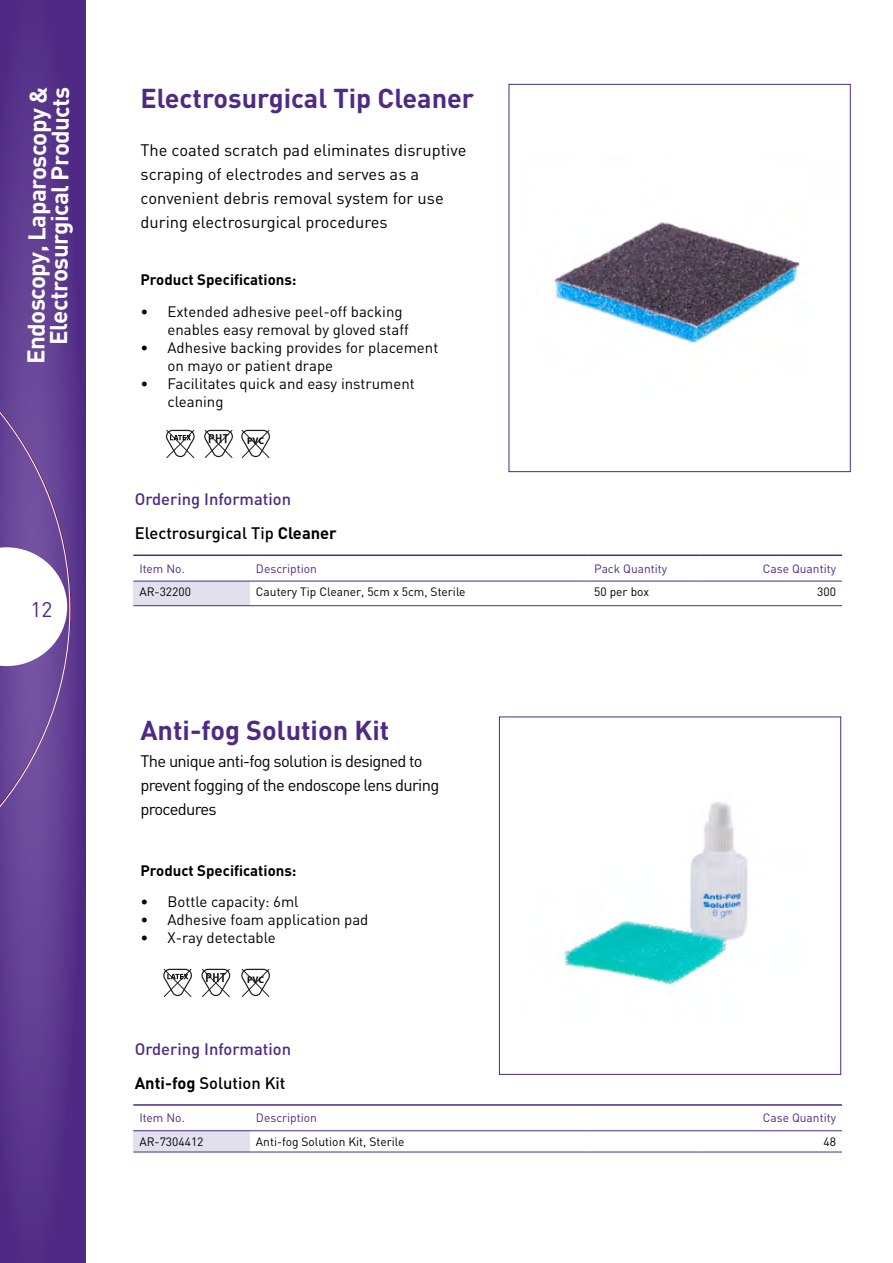
<style>
.page{position:relative;width:893px;height:1263px;background:#fff}
.page>*{position:absolute;margin:0;border:0;box-sizing:border-box;transform-origin:0 0}
.t1{font:700 27px "DIN";color:#4f2a84}
.t2{font:700 24px "DIN";letter-spacing:-.03em;color:#fff}
.t3{font:21px "DIN";color:#4f2a84}
.t4{font:16.5px/24px "DIN";letter-spacing:-.01em;color:#000}
.t5{font:16.5px/24px "DIN";letter-spacing:-.04em;color:#000}
.t6{font:500 16.5px "DIN";color:#000}
.t7{font:500 16.5px "DIN";color:#4f2a84}
.t8{font:15px/18px "DIN";color:#000}
.t9{font:700 15px "DIN";color:#000}
.t10{font:12px "DIN";color:#000}
.t11{font:12px "DIN";color:#4f2a84}
.t12{font:700 9.6px "Myriad Pro";letter-spacing:-.005em;color:#000}
.s1{font-weight:700}
</style>
<div class="page">
<svg style="left:0;top:0;width:85px;height:1263px;background:#56328a"></svg>
<svg style="left:0;top:296px;width:71px;height:626px;background:#7e62a6"></svg>
<svg style="left:133px;top:580px;width:709px;height:1px"></svg>
<div style="left:133px;top:581px;width:117px;height:25px;background:#e3e0ee"></div>
<hr style="left:133px;top:554px;width:117px;height:2px;background:#4f2a84">
<hr style="left:250px;top:554px;width:338px;height:2px;background:#4f2a84">
<hr style="left:588px;top:554px;width:112px;height:2px;background:#4f2a84">
<hr style="left:700px;top:554px;width:142px;height:2px;background:#4f2a84">
<hr style="left:133px;top:581px;width:117px;height:1px;background:#4f2a84">
<hr style="left:250px;top:581px;width:338px;height:1px;background:#4f2a84">
<hr style="left:588px;top:581px;width:112px;height:1px;background:#4f2a84">
<hr style="left:700px;top:581px;width:142px;height:1px;background:#4f2a84">
<hr style="left:133px;top:605px;width:117px;height:1px;background:#4f2a84">
<hr style="left:250px;top:605px;width:338px;height:1px;background:#4f2a84">
<hr style="left:588px;top:605px;width:112px;height:1px;background:#4f2a84">
<hr style="left:700px;top:605px;width:142px;height:1px;background:#4f2a84">
<div style="left:509px;top:84px;width:342px;height:388px;border:1px solid #4f2a84"></div>
<img style="left:553px;top:222px;width:254px;height:121px">
<svg style="left:204px;top:429px;width:29px;height:29px"></svg>
<svg style="left:166px;top:429px;width:29px;height:29px"></svg>
<svg style="left:241px;top:429px;width:29px;height:29px"></svg>
<div style="left:133px;top:1131px;width:117px;height:21px;background:#e3e0ee"></div>
<hr style="left:133px;top:1104px;width:117px;height:2px;background:#4f2a84">
<hr style="left:250px;top:1104px;width:337px;height:2px;background:#4f2a84">
<hr style="left:587px;top:1104px;width:113px;height:2px;background:#4f2a84">
<hr style="left:700px;top:1104px;width:142px;height:2px;background:#4f2a84">
<hr style="left:133px;top:1130px;width:117px;height:1px;background:#4f2a84">
<hr style="left:250px;top:1130px;width:337px;height:1px;background:#4f2a84">
<hr style="left:587px;top:1130px;width:113px;height:1px;background:#4f2a84">
<hr style="left:700px;top:1130px;width:142px;height:1px;background:#4f2a84">
<hr style="left:133px;top:1152px;width:117px;height:1px;background:#4f2a84">
<hr style="left:250px;top:1152px;width:337px;height:1px;background:#4f2a84">
<hr style="left:587px;top:1152px;width:113px;height:1px;background:#4f2a84">
<hr style="left:700px;top:1152px;width:142px;height:1px;background:#4f2a84">
<div style="left:499px;top:716px;width:342px;height:359px;border:1px solid #4f2a84"></div>
<img style="left:563px;top:802px;width:185px;height:186px">
<svg style="left:202px;top:968px;width:28px;height:29px"></svg>
<svg style="left:163px;top:968px;width:29px;height:29px"></svg>
<svg style="left:241px;top:968px;width:29px;height:29px"></svg>
<h2 class="t2" style="left:21px;top:364px;width:280px;rotate:-90deg">Endoscopy, Laparoscopy &amp;</h2>
<h2 class="t2" style="left:44px;top:345px;width:260px;rotate:-90deg">Electrosurgical Products</h2>
<h3 class="t3" style="left:30px;top:597px;width:23px">12</h3>
<h1 class="t1" style="left:140px;top:80px;width:335px">Electrosurgical Tip Cleaner</h1>
<p class="t4" style="left:140px;top:138px;width:327px">The coated scratch pad eliminates disruptive scraping of electrodes and serves as a convenient debris removal system for use during electrosurgical procedures</p>
<p class="t9" style="left:140px;top:270px;width:158px">Product Specifications:</p>
<p class="t8" style="left:140px;top:303px;width:9px">•</p>
<p class="t8" style="left:140px;top:339px;width:9px">•</p>
<p class="t8" style="left:140px;top:375px;width:9px">•</p>
<p class="t8" style="left:167px;top:303px;width:237px">Extended adhesive peel-off backing</p>
<p class="t8" style="left:167px;top:321px;width:272px">enables easy removal by gloved staff<br>Adhesive backing provides for placement</p>
<p class="t8" style="left:167px;top:357px;width:249px">on mayo or patient drape<br>Facilitates quick and easy instrument</p>
<p class="t8" style="left:167px;top:393px;width:58px">cleaning</p>
<p class="t12" style="left:247px;top:434px;width:18px">PVC</p>
<p class="t7" style="left:135px;top:488px;width:158px">Ordering Information</p>
<p class="t6" style="left:135px;top:522px;width:204px">Electrosurgical Tip <span class="s1">Cleaner</span></p>
<p class="t11" style="left:139px;top:562px;width:47px">Item No.</p>
<p class="t10" style="left:139px;top:585px;width:53px">AR-32200</p>
<p class="t11" style="left:256px;top:562px;width:63px">Description</p>
<p class="t10" style="left:256px;top:585px;width:211px">Cautery Tip Cleaner 5, cm 5x cm, Sterile</p>
<h1 class="t1" style="left:140px;top:713px;width:250px">Anti-fog Solution Kit</h1>
<p class="t5" style="left:140px;top:749px;width:300px">The unique anti-fog solution is designed to prevent fogging of the endoscope lens during procedures</p>
<p class="t9" style="left:140px;top:860px;width:158px">Product Specifications:</p>
<p class="t8" style="left:140px;top:893px;width:9px">•</p>
<p class="t8" style="left:167px;top:893px;width:133px">Bottle capacity 6: ml</p>
<p class="t8" style="left:140px;top:911px;width:9px">•</p>
<p class="t8" style="left:167px;top:911px;width:203px">Adhesive foam application pad</p>
<p class="t8" style="left:140px;top:929px;width:9px">•</p>
<p class="t8" style="left:167px;top:929px;width:110px">-X ray detectable</p>
<p class="t12" style="left:247px;top:973px;width:18px">PVC</p>
<p class="t7" style="left:135px;top:1037px;width:158px">Ordering Information</p>
<p class="t6" style="left:135px;top:1072px;width:152px"><span class="s1">Anti-fog</span> Solution Kit</p>
<p class="t11" style="left:139px;top:1111px;width:47px">Item No.</p>
<p class="t10" style="left:139px;top:1135px;width:66px">AR-7304412</p>
<p class="t11" style="left:256px;top:1111px;width:63px">Description</p>
<p class="t10" style="left:256px;top:1135px;width:150px">Anti-fog Solution Kit, Sterile</p>
<p class="t11" style="left:594px;top:562px;width:75px">Pack Quantity</p>
<p class="t10" style="left:594px;top:585px;width:56px">50 per box</p>
<p class="t11" style="left:763px;top:562px;width:75px">Case Quantity</p>
<p class="t10" style="left:817px;top:585px;width:20px">300</p>
<p class="t11" style="left:763px;top:1111px;width:75px">Case Quantity</p>
<p class="t10" style="left:823px;top:1135px;width:14px">48</p>
</div>
